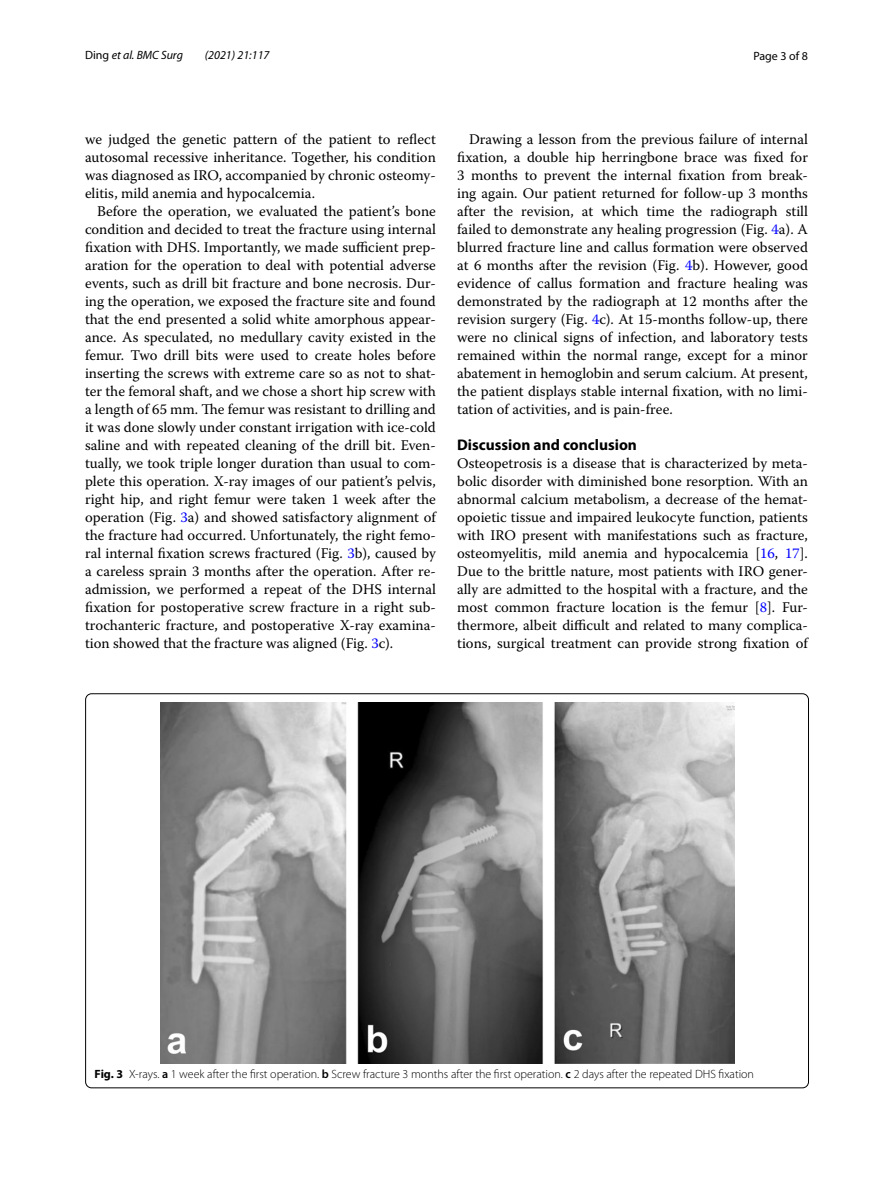
<style>
.page{position:relative;width:893px;height:1187px;background:#fff}
.page>*{position:absolute;margin:0;border:0;box-sizing:border-box;transform-origin:0 0}
.t1{font:700 15.45px "Myriad Pro";color:#000}
.t2{font:14.7px/18px "Warnock Pro";color:#000;text-align:justify}
.t3{font:300 12px "Myriad Pro";color:#000}
.t4{font:italic 12px "Myriad Pro";color:#000}
.t5{font:12px "Myriad Pro";color:#000}
.s1{font-style:normal}
.s2{color:#00f}
.s3{font-weight:700}
.s4{font-weight:600}
</style>
<div class="page">
<img style="left:160px;top:702px;width:574px;height:361px">
<p class="t4" style="left:85px;top:48px;width:99px"><span class="s1">Ding</span> et al. BMC Surg</p>
<p class="t4" style="left:205px;top:48px;width:66px">(2021) 21:117</p>
<p class="t5" style="left:753px;top:48px;width:56px">Page 3 of 8</p>
<p class="t2" style="left:85px;top:130px;width:352px">we judged the genetic pattern of the patient to reflect autosomal recessive inheritance. Together, his condition was diagnosed as IRO, accompanied by chronic osteomy&shy;elitis, mild anemia and hypocalcemia.</p>
<p class="t2" style="left:85px;top:202px;width:352px;text-indent:12px">Before the operation, we evaluated the patient’s bone condition and decided to treat the fracture using internal fixation with DHS. Importantly, we made sufficient prep&shy;aration for the operation to deal with potential adverse events, such as drill bit fracture and bone necrosis. Dur&shy;ing the operation, we exposed the fracture site and found that the end presented a solid white amorphous appear&shy;ance. As speculated, no medullary cavity existed in the femur. Two drill bits were used to create holes before inserting the screws with extreme care so as not to shat&shy;ter the femoral shaft, and we chose a short hip screw with a length of 65 mm. The femur was resistant to drilling and it was done slowly under constant irrigation with ice-cold saline and with repeated cleaning of the drill bit. Even&shy;tually, we took triple longer duration than usual to com&shy;plete this operation. X-ray images of our patient’s pelvis, right hip, and right femur were taken 1 week after the operation (Fig. <span class="s2">3</span>a) and showed satisfactory alignment of the fracture had occurred. Unfortunately, the right femo&shy;ral internal fixation screws fractured (Fig. <span class="s2">3</span>b), caused by a careless sprain 3 months after the operation. After re&shy;admission, we performed a repeat of the DHS internal fixation for postoperative screw fracture in a right sub&shy;trochanteric fracture, and postoperative X-ray examina&shy;tion showed that the fracture was aligned (Fig. <span class="s2">3</span>c).</p>
<p class="t2" style="left:457px;top:130px;width:352px;text-indent:12px">Drawing a lesson from the previous failure of internal fixation, a double hip herringbone brace was fixed for 3 months to prevent the internal fixation from break&shy;ing again. Our patient returned for follow-up 3 months after the revision, at which time the radiograph still failed to demonstrate any healing progression (Fig. <span class="s2">4</span>a). A blurred fracture line and callus formation were observed at 6 months after the revision (Fig. <span class="s2">4</span>b). However, good evidence of callus formation and fracture healing was demonstrated by the radiograph at 12 months after the revision surgery (Fig. <span class="s2">4</span>c). At 15-months follow-up, there were no clinical signs of infection, and laboratory tests remained within the normal range, except for a minor abatement in hemoglobin and serum calcium. At present, the patient displays stable internal fixation, with no limi&shy;tation of activities, and is pain-free.</p>
<p class="t1" style="left:457px;top:434px;width:181px">Discussion and conclusion</p>
<p class="t2" style="left:457px;top:454px;width:352px">Osteopetrosis is a disease that is characterized by meta&shy;bolic disorder with diminished bone resorption. With an abnormal calcium metabolism, a decrease of the hemat&shy;opoietic tissue and impaired leukocyte function, patients with IRO present with manifestations such as fracture, osteomyelitis, mild anemia and hypocalcemia [<span class="s2">16</span>, <span class="s2">17</span>].<br>Due to the brittle nature, most patients with IRO gener&shy;ally are admitted to the hospital with a fracture, and the most common fracture location is the femur [<span class="s2">8</span>]. Fur&shy;thermore, albeit difficult and related to many complica&shy;tions, surgical treatment can provide strong fixation of</p>
<p class="t3" style="left:95px;top:1067px;width:661px"><span class="s3">Fig. 3</span> X-rays. <span class="s4">a</span> 1 week after the first operation. <span class="s4">b</span> Screw fracture 3 months after the first operation. <span class="s4">c</span> 2 days after the repeated DHS fixation</p>
</div>
